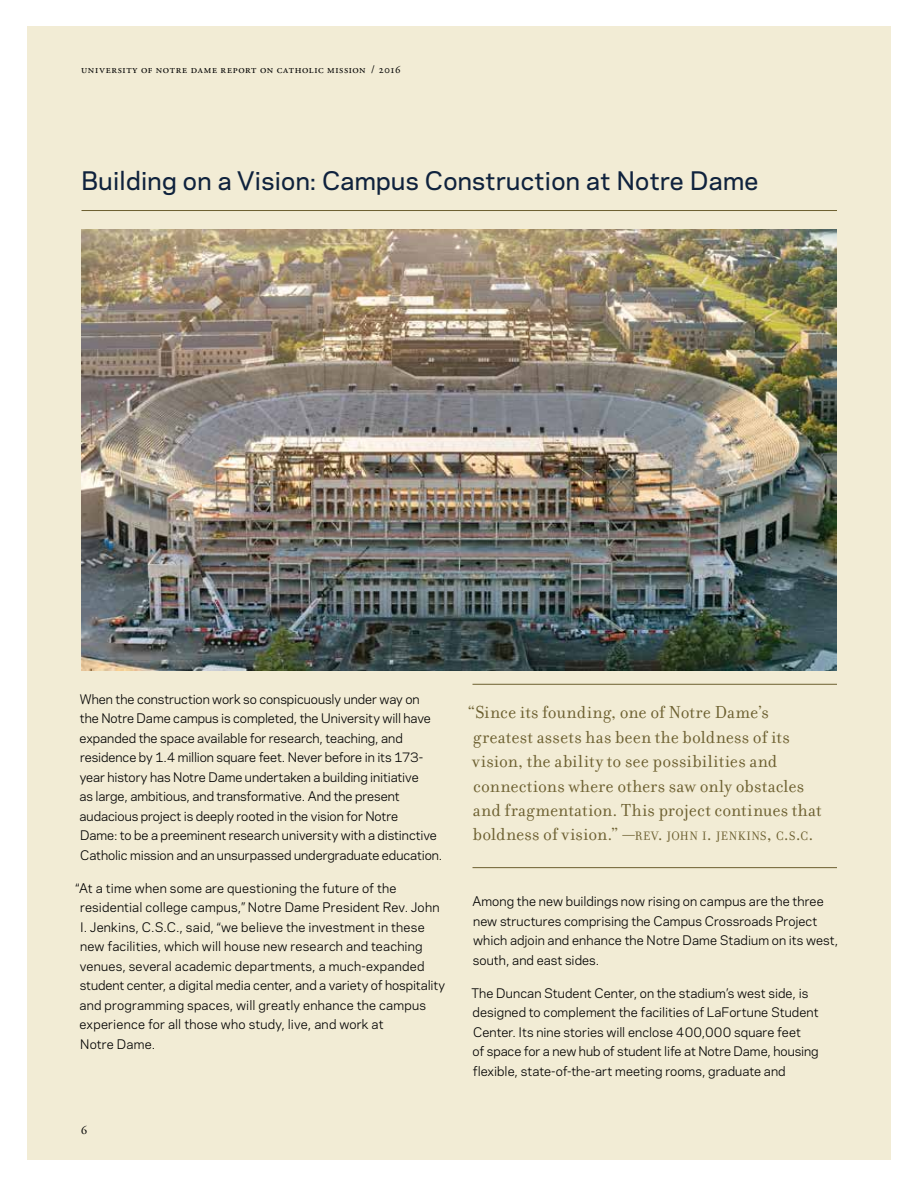
<style>
.page{position:relative;width:918px;height:1188px;background:#fff}
.page>*{position:absolute;margin:0;border:0;box-sizing:border-box;transform-origin:0 0}
.t1{font:500 24px "Galaxie Polaris";letter-spacing:.015em;color:#0f223d}
.t2{font:18.75px/24.3px "Filosofia";letter-spacing:.01em;color:#6c5f2f}
.t3{font:12.3px/19.5px "Galaxie Polaris";color:#000}
.t4{font:12px "Adobe Garamond Pro";color:#000}
.t5{font:11.25px "Adobe Garamond Pro";letter-spacing:.055em;color:#000}
.s1{font-size:13.2px}
.s2{font-style:inherit}
</style>
<div class="page">
<div style="left:27px;top:26px;width:864px;height:1134px;background:#f2ecd5"></div>
<hr style="left:82px;top:210px;width:755px;height:1px;background:#6c5f2f">
<hr style="left:472px;top:684px;width:365px;height:1px;background:#6c5f2f">
<hr style="left:472px;top:867px;width:365px;height:1px;background:#6c5f2f">
<img style="left:82px;top:230px;width:754px;height:441px">
<p class="t5" style="left:81px;top:62px;width:321px">university of notre dame report on catholic mission / 2016</p>
<h1 class="t1" style="left:82px;top:163px;width:678px">Building on a Vision: Campus Construction at Notre Dame</h1>
<p class="t3" style="left:80px;top:688px;width:364px">When the construction work so conspicuously under way on<br>the Notre Dame campus is completed, the University will have expanded the space available for research, teaching, and residence by 1.4 million square feet. Never before in its 173- year history has Notre Dame undertaken a building initiative<br>as large, ambitious, and transformative. And the present audacious project is deeply rooted in the vision for Notre<br>Dame: to be a preeminent research university with a distinctive Catholic mission and an unsurpassed undergraduate education.</p>
<p class="t3" style="left:80px;top:877px;width:367px;text-indent:-4px">“At a time when some are questioning the future of the residential college campus,” Notre Dame President Rev. John I. Jenkins, C.S.C., said, “we believe the investment in these new facilities, which will house new research and teaching venues, several academic departments, a much-expanded student center, a digital media center, and a variety of hospitality and programming spaces, will greatly enhance the campus experience for all those who study, live, and work at<br>Notre Dame.</p>
<p class="t4" style="left:81px;top:1123px;width:7px">6</p>
<p class="t2" style="left:467px;top:701px;width:356px">“Since its founding, one of Notre Dame’s greatest assets has been the boldness of its vision, the ability to see possibilities and connections where others saw only obstacles and fragmentation. This project continues that boldness of vision.” —<span class="s1">REV</span><span class="s2">.</span> <span class="s1">JOHN I</span><span class="s2">.</span> <span class="s1">JENKINS</span><span class="s2">,</span> <span class="s1">C</span><span class="s2">.</span><span class="s1">S</span><span class="s2">.</span><span class="s1">C</span><span class="s2">.</span></p>
<p class="t3" style="left:472px;top:891px;width:367px">Among the new buildings now rising on campus are the three new structures comprising the Campus Crossroads Project which adjoin and enhance the Notre Dame Stadium on its west, south, and east sides.</p>
<p class="t3" style="left:471px;top:983px;width:349px">The Duncan Student Center, on the stadium’s west side, is designed to complement the facilities of LaFortune Student Center. Its nine stories will enclose 400,000 square feet<br>of space for a new hub of student life at Notre Dame, housing flexible, state-of-the-art meeting rooms, graduate and</p>
</div>
